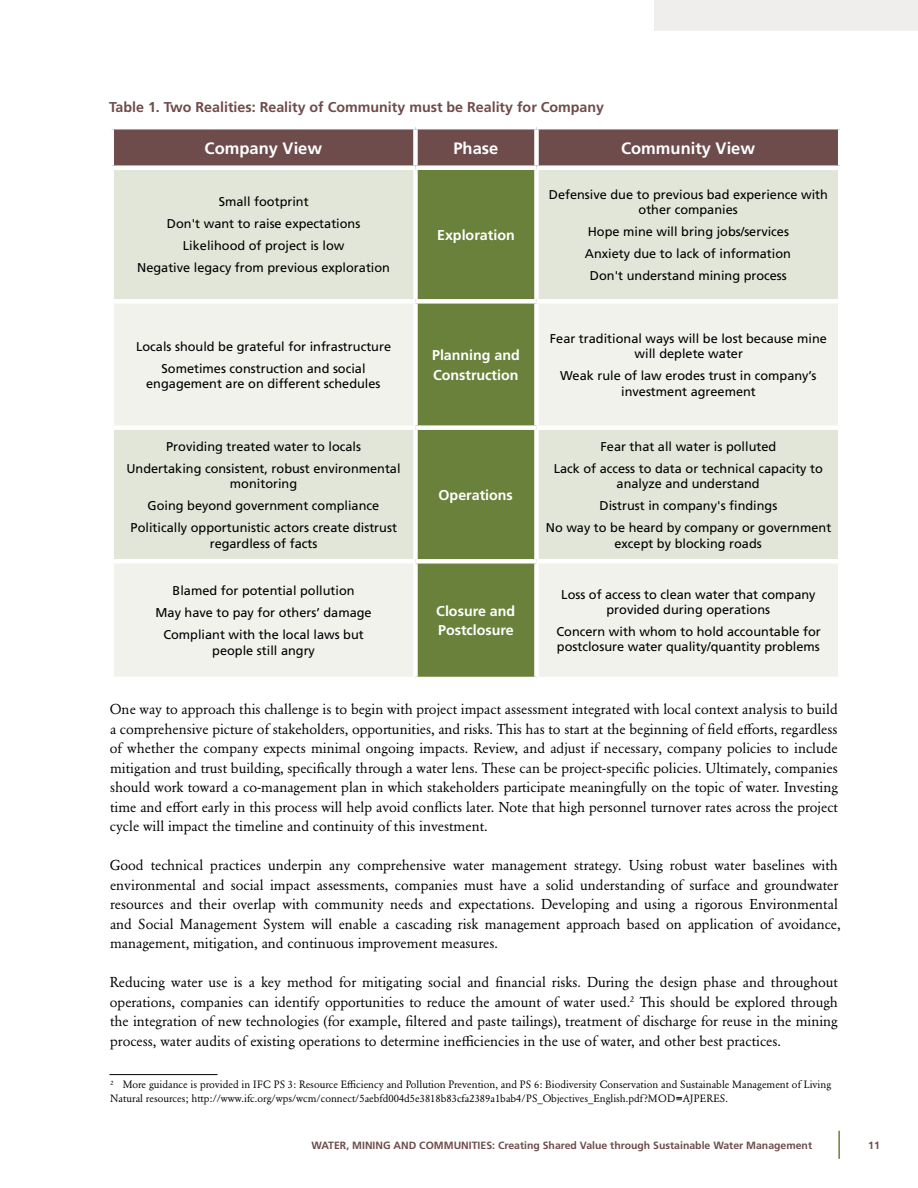
<style>
.page{position:relative;width:918px;height:1188px;background:#fff}
.page>*{position:absolute;margin:0;border:0;box-sizing:border-box;transform-origin:0 0}
.t1{font:700 16.5px "Frutiger LT Std";color:#fff}
.t2{font:14.25px/19.5px "Garamond Berth BQ";color:#000;text-align:justify}
.t3{font:700 14.25px/19.5px "Frutiger LT Std";color:#fff}
.t4{font:700 14.25px "Frutiger LT Std";color:#6e4c4b}
.t5{font:12.75px/22px "Frutiger LT Std";color:#000;text-align:center}
.t6{font:10.5px/13.5px "Garamond Berth BQ";color:#000}
.t7{font:700 10.5px "Frutiger LT Std";color:#6e4c4b}
</style>
<div class="page">
<div style="left:654px;top:0;width:264px;height:31px;background:#f0eded"></div>
<div style="left:114px;top:129px;width:724px;height:36px;background:#6e4c4b"></div>
<div style="left:114px;top:170px;width:724px;height:129px;background:#e1e6d8"></div>
<div style="left:418px;top:170px;width:116px;height:129px;background:#6a813b"></div>
<svg style="left:114px;top:304px;width:724px;height:373px;background:#d5dcc8"></svg>
<div style="left:413px;top:129px;width:5px;height:36px;background:#fff"></div>
<div style="left:534px;top:129px;width:5px;height:36px;background:#fff"></div>
<div style="left:413px;top:170px;width:5px;height:129px;background:#fff"></div>
<div style="left:534px;top:170px;width:5px;height:129px;background:#fff"></div>
<div style="left:413px;top:304px;width:5px;height:121px;background:#fff"></div>
<div style="left:534px;top:304px;width:5px;height:121px;background:#fff"></div>
<div style="left:109px;top:425px;width:306px;height:5px;background:#fff"></div>
<div style="left:415px;top:425px;width:121px;height:5px;background:#fff"></div>
<div style="left:413px;top:430px;width:5px;height:129px;background:#fff"></div>
<div style="left:536px;top:425px;width:306px;height:5px;background:#fff"></div>
<div style="left:534px;top:430px;width:5px;height:129px;background:#fff"></div>
<div style="left:109px;top:559px;width:306px;height:5px;background:#fff"></div>
<div style="left:415px;top:559px;width:121px;height:5px;background:#fff"></div>
<div style="left:413px;top:564px;width:5px;height:113px;background:#fff"></div>
<div style="left:536px;top:559px;width:306px;height:5px;background:#fff"></div>
<div style="left:534px;top:564px;width:5px;height:113px;background:#fff"></div>
<hr style="left:109px;top:1074px;width:108px;height:1px;background:#000">
<hr style="left:838px;top:1131px;width:2px;height:28px;background:#6a813b">
<p class="t4" style="left:109px;top:99px;width:496px">Table 1. Two Realities: Reality of Community must be Reality for Company</p>
<p class="t1" style="left:205px;top:138px;width:119px">Company View</p>
<p class="t1" style="left:453px;top:138px;width:46px">Phase</p>
<p class="t1" style="left:621px;top:138px;width:136px">Community View</p>
<p class="t5" style="left:137px;top:191px;width:254px">Small footprint<br>Don't want to raise expectations<br>Likelihood of project is low<br>Negative legacy from previous exploration</p>
<p class="t5" style="left:549px;top:187px;width:281px;line-height:15.3px">Defensive due to previous bad experience with other companies</p>
<p class="t5" style="left:585px;top:221px;width:208px">Hope mine will bring jobs/services<br>Anxiety due to lack of information<br>Don't understand mining process</p>
<p class="t3" style="left:437px;top:225px;width:79px">Exploration</p>
<p class="t5" style="left:136px;top:335px;width:257px">Locals should be grateful for infrastructure<br>Sometimes construction and social</p>
<p class="t5" style="left:146px;top:373px;width:236px">engagement are on different schedules</p>
<p class="t5" style="left:126px;top:435px;width:276px">Providing treated water to locals<br>Undertaking consistent, robust environmental</p>
<p class="t5" style="left:131px;top:473px;width:268px">monitoring<br>Going beyond government compliance<br>Politically opportunistic actors create distrust</p>
<p class="t5" style="left:210px;top:532px;width:109px">regardless of facts</p>
<p class="t5" style="left:156px;top:580px;width:218px">Blamed for potential pollution<br>May have to pay for others’ damage<br>Compliant with the local laws but</p>
<p class="t5" style="left:212px;top:639px;width:104px">people still angry</p>
<p class="t3" style="left:432px;top:345px;width:89px">Planning and<br>Construction</p>
<p class="t3" style="left:439px;top:485px;width:76px">Operations</p>
<p class="t3" style="left:436px;top:601px;width:80px">Closure and<br>Postclosure</p>
<p class="t5" style="left:550px;top:331px;width:279px;line-height:15.3px">Fear traditional ways will be lost because mine will deplete water</p>
<p class="t5" style="left:560px;top:368px;width:258px;line-height:15.3px">Weak rule of law erodes trust in company’s investment agreement</p>
<p class="t5" style="left:554px;top:436px;width:271px">Fear that all water is polluted<br>Lack of access to data or technical capacity to</p>
<p class="t5" style="left:546px;top:473px;width:287px">analyze and understand<br>Distrust in company's findings<br>No way to be heard by company or government</p>
<p class="t5" style="left:614px;top:532px;width:149px">except by blocking roads</p>
<p class="t5" style="left:561px;top:587px;width:256px;line-height:15.3px">Loss of access to clean water that company provided during operations</p>
<p class="t5" style="left:557px;top:624px;width:266px;line-height:15.3px;text-align:left">Concern with whom to hold accountable for postclosure water quality/quantity problems</p>
<p class="t2" style="left:110px;top:700px;width:730px">One way to approach this challenge is to begin with project impact assessment integrated with local context analysis to build a comprehensive picture of stakeholders, opportunities, and risks. This has to start at the beginning of field efforts, regardless of whether the company expects minimal ongoing impacts. Review, and adjust if necessary, company policies to include mitigation and trust building, specifically through a water lens. These can be project-specific policies. Ultimately, companies should work toward a co-management plan in which stakeholders participate meaningfully on the topic of water. Investing time and effort early in this process will help avoid conflicts later. Note that high personnel turnover rates across the project cycle will impact the timeline and continuity of this investment.</p>
<p class="t2" style="left:110px;top:856px;width:733px;text-align:left">Good technical practices underpin any comprehensive water management strategy. Using robust water baselines with environmental and social impact assessments, companies must have a solid understanding of surface and groundwater resources and their overlap with community needs and expectations. Developing and using a rigorous Environmental and Social Management System will enable a cascading risk management approach based on application of avoidance, management, mitigation, and continuous improvement measures.</p>
<p class="t2" style="left:110px;top:973px;width:730px">Reducing water use is a key method for mitigating social and financial risks. During the design phase and throughout operations, companies can identify opportunities to reduce the amount of water used.<sup>2</sup> This should be explored through the integration of new technologies (for example, filtered and paste tailings), treatment of discharge for reuse in the mining process, water audits of existing operations to determine inefficiencies in the use of water, and other best practices.</p>
<p class="t6" style="left:110px;top:1078px;width:722px"><sup>2</sup> More guidance is provided in IFC PS 3: Resource Efficiency and Pollution Prevention, and PS 6: Biodiversity Conservation and Sustainable Management of Living<br>Natural resources; http://www.ifc.org/wps/wcm/connect/5aebfd004d5e3818b83cfa2389a1bab4/PS_Objectives_English.pdf?MOD=AJPERES.</p>
<p class="t7" style="left:311px;top:1139px;width:502px">WATER, MINING AND COMMUNITIES: Creating Shared Value through Sustainable Water Management</p>
<p class="t7" style="left:868px;top:1139px;width:13px">11</p>
</div>
